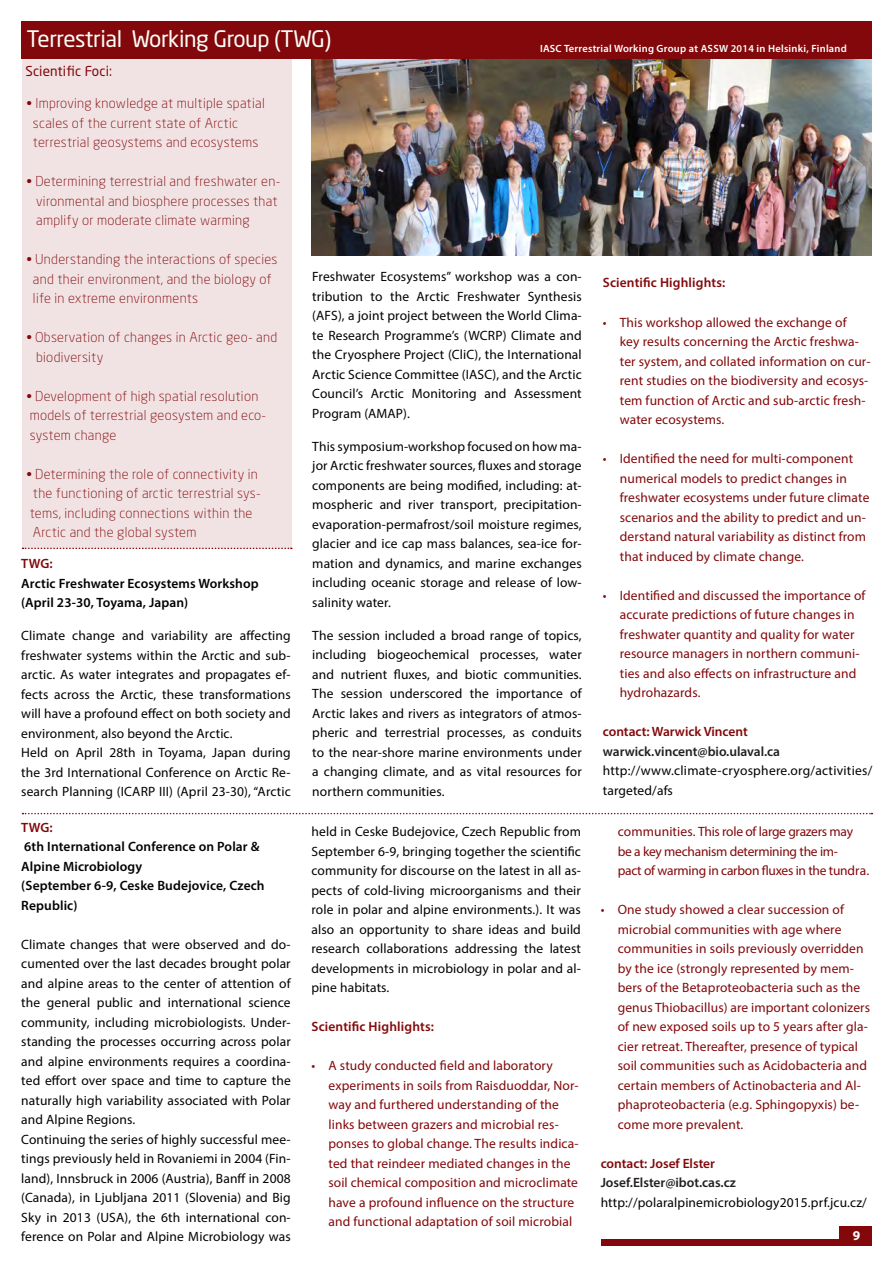
<style>
.page{position:relative;width:893px;height:1263px;background:#fff}
.page>*{position:absolute;margin:0;border:0;box-sizing:border-box;transform-origin:0 0}
.t1{font:22.5px "Neo Sans Std";letter-spacing:-.02em;color:#fbfdf7}
.t2{font:13.5px/19.5px "Myriad Pro";letter-spacing:.01em;color:#020202;text-align:justify}
.t3{font:13.5px/19.5px "Myriad Pro";letter-spacing:.01em;color:#83080b}
.t4{font:300 13.5px "Neo Sans Std";letter-spacing:.02em;color:#83080b}
.t5{font:600 13.5px "Myriad Pro";letter-spacing:.01em;color:#020202}
.t6{font:13.5px/19.5px "Myriad Pro";letter-spacing:-.02em;color:#83080b}
.t7{font:600 13.5px "Myriad Pro";letter-spacing:.005em;color:#83080b}
.t8{font:600 13.5px "Myriad Pro";color:#231f20}
.t9{font:13.5px "Neo Sans Std";letter-spacing:.01em;color:#83080b}
.t10{font:700 13.5px "Myriad Pro";color:#fff}
.t11{font:600 10.5px "Myriad Pro";letter-spacing:.02em;color:#fff}
</style>
<div class="page">
<img style="left:311px;top:59px;width:561px;height:196px">
<div style="left:601px;top:1239px;width:271px;height:6px;background:#83080b"></div>
<div style="left:839px;top:1226px;width:33px;height:19px;background:#83080b"></div>
<div style="left:21px;top:21px;width:851px;height:38px;background:#83080b"></div>
<svg style="left:23px;top:813px;width:849px;height:1px"></svg>
<div style="left:22px;top:55px;width:270px;height:494px;background:#f1e3e4"></div>
<svg style="left:23px;top:548px;width:269px;height:1px"></svg>
<p class="t1" style="left:27px;top:25px;width:306px">Terrestrial Working Group (TWG)</p>
<p class="t11" style="left:540px;top:41px;width:308px">IASC Terrestrial Working Group at ASSW 2014 in Helsinki, Finland</p>
<p class="t9" style="left:26px;top:63px;width:88px">Scientific Foci:</p>
<p class="t4" style="left:27px;top:95px;width:240px">• Improving knowledge at multiple spatial</p>
<p class="t4" style="left:33px;top:115px;width:206px">scales of the current state of Arctic</p>
<p class="t4" style="left:33px;top:134px;width:227px">terrestrial geosystems and ecosystems</p>
<p class="t4" style="left:27px;top:173px;width:255px">• Determining terrestrial and freshwater en-</p>
<p class="t4" style="left:36px;top:193px;width:243px">vironmental and biosphere processes that</p>
<p class="t4" style="left:36px;top:212px;width:215px">amplify or moderate climate warming</p>
<p class="t4" style="left:27px;top:251px;width:252px">• Understanding the interactions of species</p>
<p class="t4" style="left:33px;top:271px;width:240px">and their environment, and the biology of</p>
<p class="t4" style="left:33px;top:290px;width:167px">life in extreme environments</p>
<p class="t4" style="left:27px;top:329px;width:252px">• Observation of changes in Arctic geo- and</p>
<p class="t4" style="left:36px;top:349px;width:69px">biodiversity</p>
<p class="t4" style="left:27px;top:388px;width:233px">• Development of high spatial resolution</p>
<p class="t4" style="left:30px;top:407px;width:238px">models of terrestrial geosystem and eco-</p>
<p class="t4" style="left:30px;top:427px;width:88px">system change</p>
<p class="t4" style="left:27px;top:466px;width:233px">• Determining the role of connectivity in</p>
<p class="t4" style="left:33px;top:485px;width:229px">the functioning of arctic terrestrial sys-</p>
<p class="t4" style="left:30px;top:505px;width:224px">tems, including connections within the</p>
<p class="t4" style="left:33px;top:524px;width:165px">Arctic and the global system</p>
<p class="t7" style="left:21px;top:555px;width:33px">TWG:</p>
<p class="t5" style="left:21px;top:575px;width:239px">Arctic Freshwater Ecosystems Workshop</p>
<p class="t5" style="left:21px;top:594px;width:169px">(April 23-30, Toyama, Japan)</p>
<p class="t2" style="left:21px;top:626px;width:271px">Climate change and variability are affecting freshwater systems within the Arctic and sub&shy;arctic. As water integrates and propagates ef&shy;fects across the Arctic, these transformations will have a profound effect on both society and environment, also beyond the Arctic.</p>
<p class="t2" style="left:21px;top:743px;width:271px">Held on April 28th in Toyama, Japan during the 3rd International Conference on Arctic Re&shy;search Planning (ICARP III) (April 23-30), “Arctic</p>
<p class="t7" style="left:21px;top:819px;width:33px">TWG:</p>
<p class="t5" style="left:24px;top:838px;width:237px">6th International Conference on Polar &amp;</p>
<p class="t5" style="left:21px;top:858px;width:122px">Alpine Microbiology</p>
<p class="t5" style="left:21px;top:877px;width:245px">(September 6-9, Ceske Budejovice, Czech</p>
<p class="t5" style="left:21px;top:897px;width:58px">Republic)</p>
<p class="t2" style="left:21px;top:934px;width:271px">Climate changes that were observed and do&shy;cumented over the last decades brought polar and alpine areas to the center of attention of the general public and international science community, including microbiologists. Under&shy;standing the processes occurring across polar and alpine environments requires a coordina&shy;ted effort over space and time to capture the naturally high variability associated with Polar and Alpine Regions.</p>
<p class="t2" style="left:21px;top:1129px;width:271px">Continuing the series of highly successful mee&shy;tings previously held in Rovaniemi in 2004 (Fin&shy;land), Innsbruck in 2006 (Austria), Banff in 2008 (Canada), in Ljubljana 2011 (Slovenia) and Big Sky in 2013 (USA), the 6th international con&shy;ference on Polar and Alpine Microbiology was</p>
<p class="t2" style="left:312px;top:267px;width:271px">Freshwater Ecosystems” workshop was a con&shy;tribution to the Arctic Freshwater Synthesis (AFS), a joint project between the World Clima&shy;te Research Programme’s (WCRP) Climate and the Cryosphere Project (CliC), the International Arctic Science Committee (IASC), and the Arctic Council’s Arctic Monitoring and Assessment Program (AMAP).</p>
<p class="t2" style="left:312px;top:436px;width:271px">This symposium-workshop focused on how ma&shy;jor Arctic freshwater sources, fluxes and storage components are being modified, including: at&shy;mospheric and river transport, precipitation&shy;evaporation-permafrost/soil moisture regimes, glacier and ice cap mass balances, sea-ice for&shy;mation and dynamics, and marine exchanges including oceanic storage and release of low&shy;salinity water.</p>
<p class="t2" style="left:312px;top:625px;width:271px">The session included a broad range of topics, including biogeochemical processes, water and nutrient fluxes, and biotic communities.<br>The session underscored the importance of Arctic lakes and rivers as integrators of atmos&shy;pheric and terrestrial processes, as conduits to the near-shore marine environments under a changing climate, and as vital resources for northern communities.</p>
<p class="t2" style="left:311px;top:821px;width:271px">held in Ceske Budejovice, Czech Republic from September 6-9, bringing together the scientific community for discourse on the latest in all as&shy;pects of cold-living microorganisms and their role in polar and alpine environments.). It was also an opportunity to share ideas and build research collaborations addressing the latest developments in microbiology in polar and al&shy;pine habitats.</p>
<p class="t7" style="left:311px;top:1018px;width:124px">Scientific Highlights:</p>
<p class="t3" style="left:311px;top:1056px;width:243px">• A study conducted field and laboratory</p>
<p class="t3" style="left:328px;top:1075px;width:252px">experiments in soils from Raisduoddar, Nor&shy;way and furthered understanding of the links between grazers and microbial res&shy;ponses to global change. The results indica&shy;ted that reindeer mediated changes in the</p>
<p class="t3" style="left:328px;top:1173px;width:251px">soil chemical composition and microclimate have a profound influence on the structure</p>
<p class="t3" style="left:328px;top:1212px;width:245px">and functional adaptation of soil microbial</p>
<p class="t7" style="left:603px;top:274px;width:124px">Scientific Highlights:</p>
<p class="t3" style="left:603px;top:312px;width:245px">• This workshop allowed the exchange of</p>
<p class="t3" style="left:620px;top:332px;width:252px">key results concerning the Arctic freshwa&shy;ter system, and collated information on cur&shy;rent studies on the biodiversity and ecosys&shy;tem function of Arctic and sub-arctic fresh&shy;water ecosystems.</p>
<p class="t3" style="left:620px;top:449px;width:251px;text-indent:-17px">• Identified the need for multi-component numerical models to predict changes in freshwater ecosystems under future climate scenarios and the ability to predict and un&shy;derstand natural variability as distinct from that induced by climate change.</p>
<p class="t3" style="left:603px;top:585px;width:264px;text-align:center">• Identified and discussed the importance of accurate predictions of future changes in freshwater quantity and quality for water</p>
<p class="t3" style="left:620px;top:644px;width:241px">resource managers in northern communi&shy;ties and also effects on infrastructure and hydrohazards.</p>
<p class="t7" style="left:603px;top:723px;width:146px">contact: Warwick Vincent</p>
<p class="t8" style="left:603px;top:742px;width:179px">warwick.vincent@bio.ulaval.ca</p>
<p class="t2" style="left:603px;top:761px;width:271px">http://www.climate-cryosphere.org/activities/ targeted/afs</p>
<p class="t6" style="left:618px;top:822px;width:253px">communities. This role of large grazers may be a key mechanism determining the im-<br>pact of warming in carbon fluxes in the tundra.</p>
<p class="t3" style="left:618px;top:900px;width:247px;text-indent:-17px">• One study showed a clear succession of microbial communities with age where communities in soils previously overridden</p>
<p class="t3" style="left:618px;top:958px;width:254px">by the ice (strongly represented by mem&shy;bers of the Betaproteobacteria such as the genus Thiobacillus) are important colonizers</p>
<p class="t3" style="left:618px;top:1017px;width:252px">of new exposed soils up to 5 years after gla&shy;cier retreat. Thereafter, presence of typical soil communities such as Acidobacteria and certain members of Actinobacteria and Al&shy;phaproteobacteria (e.g. Sphingopyxis) be&shy;come more prevalent.</p>
<p class="t7" style="left:601px;top:1154px;width:116px">contact: Josef Elster</p>
<p class="t8" style="left:601px;top:1174px;width:137px">Josef.Elster@ibot.cas.cz</p>
<p class="t2" style="left:601px;top:1192px;width:268px">http://polaralpinemicrobiology2015.prf.jcu.cz/</p>
<p class="t10" style="left:853px;top:1226px;width:9px">9</p>
<p class="t10" style="left:853px;top:1233px;width:9px">1</p>
</div>
